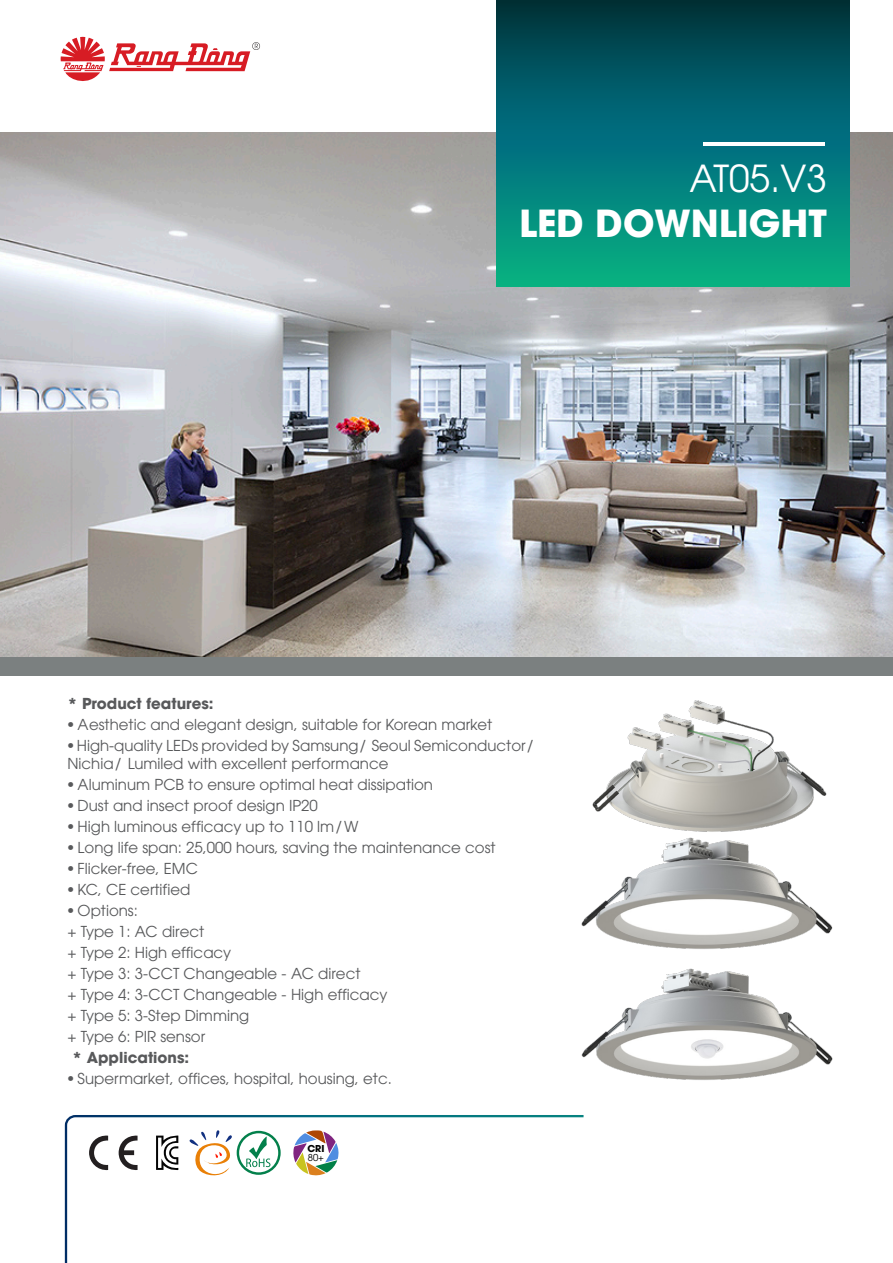
<style>
.page{position:relative;width:893px;height:1263px;background:#fff}
.page>*{position:absolute;margin:0;border:0;box-sizing:border-box;transform-origin:0 0}
.t1{font:700 37.05px "RD Avo";color:#fff}
.t2{font:37.05px "RD Avo";color:#fff}
.t3{font:15px/21px "RD Avo";color:#58595b}
.t4{font:700 15px "RD Avo";color:#58595b}
.t5{font:700 9.45px "RD Avo";color:#000}
.t6{font:9.45px "RD Avo";color:#000}
</style>
<div class="page">
<img style="left:0;top:132px;width:892px;height:525px">
<svg style="left:496px;top:0;width:353px;height:286px;background:#02716f"></svg>
<hr style="left:704px;top:142px;width:121px;height:4px;background:#fff">
<div style="left:0;top:657px;width:892px;height:18px;background:#7b8080"></div>
<svg style="left:61px;top:37px;width:199px;height:44px"></svg>
<svg style="left:64px;top:1115px;width:520px;height:148px"></svg>
<svg style="left:246px;top:1136px;width:24px;height:31px"></svg>
<div style="left:237px;top:1131px;width:44px;height:44px;border:2px solid #03804b;border-radius:50%"></div>
<div style="left:89px;top:1128px;width:49px;height:49px;background:#fff"></div>
<svg style="left:89px;top:1135px;width:19px;height:36px"></svg>
<svg style="left:119px;top:1135px;width:19px;height:35px"></svg>
<div style="left:143px;top:1128px;width:45px;height:49px;background:#fff"></div>
<svg style="left:156px;top:1135px;width:22px;height:36px"></svg>
<svg style="left:188px;top:1129px;width:46px;height:48px"></svg>
<svg style="left:293px;top:1130px;width:46px;height:46px"></svg>
<img style="left:519px;top:654px;width:362px;height:163px">
<img style="left:581px;top:817px;width:252px;height:131px">
<img style="left:581px;top:948px;width:252px;height:132px">
<h1 class="t2" style="left:689px;top:150px;width:139px">AT05.V3</h1>
<h1 class="t1" style="left:519px;top:192px;width:309px">LED DOWNLIGHT</h1>
<p class="t4" style="left:68px;top:691px;width:148px">* Product features:</p>
<p class="t3" style="left:68px;top:712px;width:426px">• Aesthetic and elegant design, suitable for Korean market</p>
<p class="t3" style="left:68px;top:735px;width:470px;line-height:18px">• High-quality LEDs provided by Samsung/ Seoul Semiconductor/<br>Nichia/ Lumiled with excellent performance</p>
<p class="t3" style="left:68px;top:772px;width:367px">• Aluminum PCB to ensure optimal heat dissipation</p>
<p class="t3" style="left:68px;top:793px;width:252px">• Dust and insect proof design IP20</p>
<p class="t3" style="left:68px;top:814px;width:293px">• High luminous efficacy up to 110 lm/W</p>
<p class="t3" style="left:68px;top:835px;width:430px">• Long life span: 25,000 hours, saving the maintenance cost</p>
<p class="t3" style="left:68px;top:856px;width:132px">• Flicker-free, EMC</p>
<p class="t3" style="left:68px;top:877px;width:124px">• KC, CE certified</p>
<p class="t3" style="left:68px;top:898px;width:322px">• Options:<br>+ Type 1: AC direct<br>+ Type 2: High efficacy<br>+ Type 3: 3-CCT Changeable – AC direct<br>+ Type 4: 3-CCT Changeable – High efficacy + Type 5: 3-Step Dimming<br>+ Type 6: PIR sensor</p>
<p class="t4" style="left:72px;top:1045px;width:119px">* Applications:</p>
<p class="t3" style="left:68px;top:1066px;width:326px">• Supermarket, offices, hospital, housing, etc.</p>
<p class="t5" style="left:307px;top:1140px;width:19px">CRI</p>
<p class="t6" style="left:308px;top:1150px;width:18px">80+</p>
</div>
